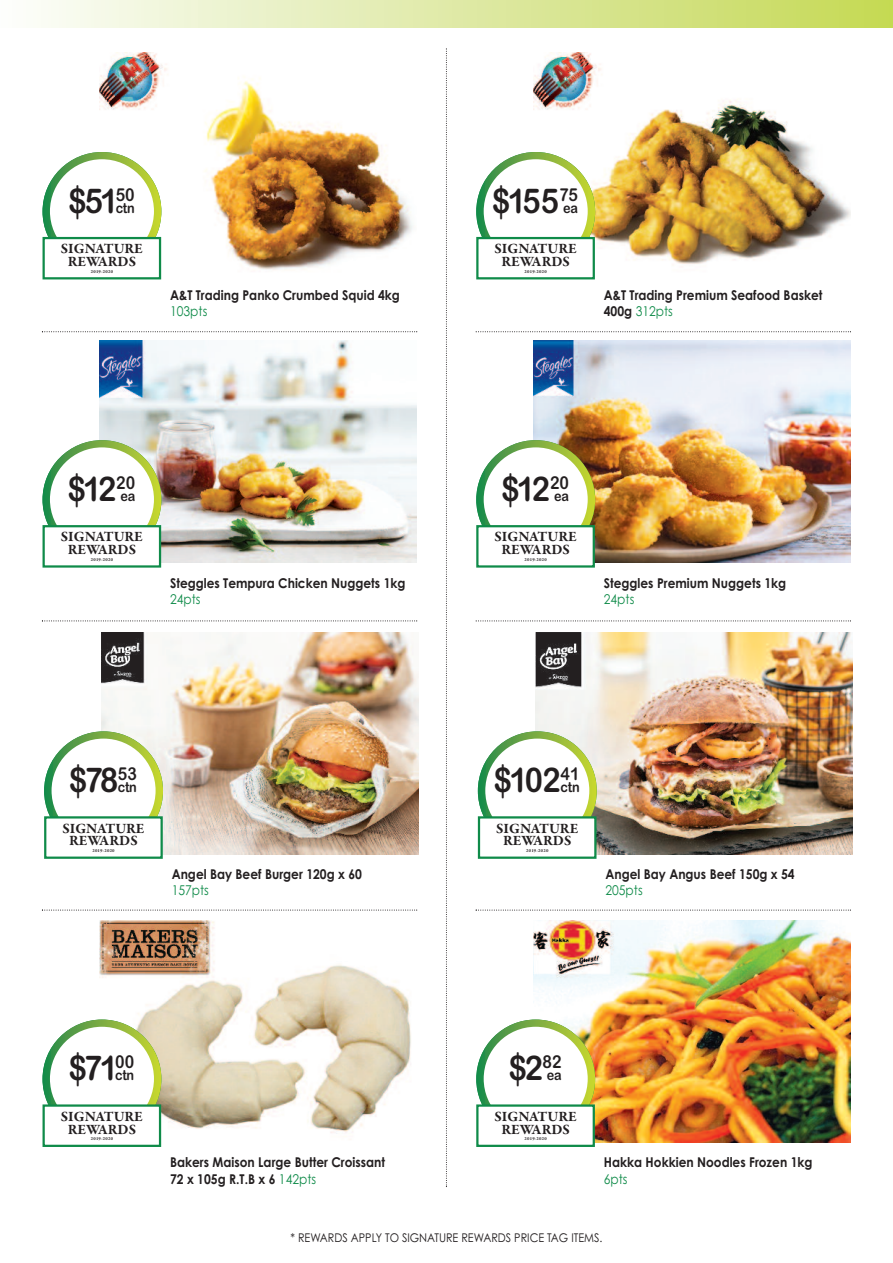
<style>
.page{position:relative;width:893px;height:1263px;background:#fff}
.page>*{position:absolute;margin:0;border:0;box-sizing:border-box;transform-origin:0 0}
.t1{font:34.05px "Arial Rounded MT Bold";letter-spacing:-.09em;color:#231f20;scale:.9 1}
.t2{font:700 14.4px/12.8px "Garamond Premr Pro";color:#231f20;text-align:center}
.t3{font:14.1px "Arial Rounded MT Bold";letter-spacing:-.025em;color:#231f20;scale:.9 1}
.t4{font:700 13.5px/16.2px "Century Gothic";color:#231f20;scale:.9 1}
.t5{font:13.5px "Century Gothic";color:#0f8b49;scale:.9 1}
.t6{font:12px "Century Gothic";color:#231f20;scale:.9 1}
.t7{font:700 4.65px "Garamond Premr Pro";letter-spacing:.05em;color:#231f20}
.s1{font-weight:400;color:#0f8b49}
</style>
<div class="page">
<div style="left:0;top:0;width:893px;height:28px;background:linear-gradient(to right,#fbfdfc,#c4d855)"></div>
<svg style="left:446px;top:48px;width:1px;height:1139px"></svg>
<img style="left:100px;top:53px;width:313px;height:222px">
<svg style="left:43px;top:152px;width:118px;height:119px;background:#76af40"></svg>
<div style="left:50px;top:159px;width:104px;height:104px;background:#fff;border-radius:50%"></div>
<div style="left:45px;top:239px;width:114px;height:38px;background:#fff"></div>
<div style="left:43px;top:237px;width:118px;height:42px;border:2px solid #0f8b49"></div>
<svg style="left:42px;top:331px;width:375px;height:1px"></svg>
<img style="left:534px;top:53px;width:316px;height:211px">
<svg style="left:476px;top:152px;width:119px;height:119px;background:#75af43"></svg>
<div style="left:484px;top:159px;width:104px;height:104px;background:#fff;border-radius:50%"></div>
<div style="left:478px;top:239px;width:115px;height:38px;background:#fff"></div>
<div style="left:476px;top:237px;width:119px;height:42px;border:2px solid #0f8b49"></div>
<svg style="left:476px;top:331px;width:375px;height:1px"></svg>
<img style="left:102px;top:632px;width:316px;height:222px">
<svg style="left:44px;top:731px;width:119px;height:119px;background:#7ab249"></svg>
<div style="left:52px;top:739px;width:104px;height:104px;background:#fff;border-radius:50%"></div>
<div style="left:46px;top:818px;width:115px;height:38px;background:#fff"></div>
<div style="left:44px;top:816px;width:119px;height:43px;border:2px solid #0f8b49"></div>
<svg style="left:42px;top:620px;width:375px;height:1px"></svg>
<img style="left:535px;top:632px;width:317px;height:222px">
<svg style="left:478px;top:731px;width:119px;height:119px;background:#7cb348"></svg>
<div style="left:485px;top:739px;width:104px;height:104px;background:#fff;border-radius:50%"></div>
<div style="left:480px;top:818px;width:114px;height:38px;background:#fff"></div>
<div style="left:478px;top:816px;width:118px;height:43px;border:2px solid #0f8b49"></div>
<svg style="left:476px;top:620px;width:375px;height:1px"></svg>
<img style="left:100px;top:341px;width:317px;height:222px">
<svg style="left:43px;top:440px;width:118px;height:119px;background:#76af41"></svg>
<div style="left:50px;top:447px;width:104px;height:104px;background:#fff;border-radius:50%"></div>
<div style="left:45px;top:527px;width:114px;height:38px;background:#fff"></div>
<div style="left:43px;top:525px;width:118px;height:43px;border:2px solid #0f8b49"></div>
<svg style="left:42px;top:909px;width:375px;height:2px"></svg>
<img style="left:534px;top:341px;width:316px;height:222px">
<svg style="left:476px;top:440px;width:119px;height:119px;background:#75af43"></svg>
<div style="left:484px;top:447px;width:104px;height:104px;background:#fff;border-radius:50%"></div>
<div style="left:478px;top:527px;width:115px;height:38px;background:#fff"></div>
<div style="left:476px;top:525px;width:119px;height:43px;border:2px solid #0f8b49"></div>
<svg style="left:476px;top:909px;width:375px;height:2px"></svg>
<img style="left:100px;top:920px;width:311px;height:222px">
<svg style="left:43px;top:1019px;width:118px;height:119px;background:#79b146"></svg>
<div style="left:50px;top:1027px;width:104px;height:104px;background:#fff;border-radius:50%"></div>
<div style="left:45px;top:1107px;width:114px;height:38px;background:#fff"></div>
<div style="left:43px;top:1104px;width:118px;height:43px;border:2px solid #0f8b49"></div>
<img style="left:534px;top:920px;width:316px;height:222px">
<svg style="left:476px;top:1019px;width:119px;height:119px;background:#7ab249"></svg>
<div style="left:484px;top:1027px;width:104px;height:104px;background:#fff;border-radius:50%"></div>
<div style="left:478px;top:1107px;width:115px;height:38px;background:#fff"></div>
<div style="left:476px;top:1104px;width:119px;height:43px;border:2px solid #0f8b49"></div>
<h1 class="t1" style="left:69px;top:181px;width:75px">$51<sup>50</sup></h1>
<p class="t3" style="left:116px;top:200px;width:23px">ctn</p>
<h1 class="t1" style="left:492px;top:181px;width:97px">$155<sup>75</sup></h1>
<p class="t3" style="left:563px;top:200px;width:18px">ea</p>
<p class="t2" style="left:61px;top:244px;width:84px">SIGNATURE<br>REWARDS</p>
<p class="t7" style="left:91px;top:270px;width:24px">2019-2020</p>
<p class="t2" style="left:495px;top:244px;width:84px">SIGNATURE<br>REWARDS</p>
<p class="t7" style="left:525px;top:270px;width:24px">2019-2020</p>
<p class="t4" style="left:170px;top:287px;width:257px">A&amp;T Trading Panko Crumbed Squid 4kg</p>
<p class="t5" style="left:170px;top:304px;width:43px">103pts</p>
<p class="t4" style="left:604px;top:287px;width:244px">A&amp;T Trading Premium Seafood Basket<br>400g <span class="s1">312pts</span></p>
<h1 class="t1" style="left:68px;top:469px;width:77px">$12<sup>20</sup></h1>
<p class="t3" style="left:121px;top:488px;width:18px">ea</p>
<h1 class="t1" style="left:501px;top:469px;width:77px">$12<sup>20</sup></h1>
<p class="t3" style="left:554px;top:488px;width:18px">ea</p>
<p class="t2" style="left:61px;top:532px;width:84px">SIGNATURE<br>REWARDS</p>
<p class="t7" style="left:91px;top:558px;width:24px">2019-2020</p>
<p class="t2" style="left:495px;top:532px;width:84px">SIGNATURE<br>REWARDS</p>
<p class="t7" style="left:525px;top:558px;width:24px">2019-2020</p>
<p class="t4" style="left:170px;top:575px;width:263px">Steggles Tempura Chicken Nuggets 1kg</p>
<p class="t5" style="left:170px;top:592px;width:35px">24pts</p>
<p class="t4" style="left:604px;top:575px;width:204px">Steggles Premium Nuggets 1kg</p>
<p class="t5" style="left:604px;top:592px;width:35px">24pts</p>
<h1 class="t1" style="left:69px;top:760px;width:77px">$78<sup>53</sup></h1>
<p class="t3" style="left:118px;top:779px;width:23px">ctn</p>
<h1 class="t1" style="left:494px;top:760px;width:97px">$102<sup>41</sup></h1>
<p class="t3" style="left:561px;top:779px;width:23px">ctn</p>
<p class="t2" style="left:62px;top:823px;width:84px">SIGNATURE<br>REWARDS</p>
<p class="t7" style="left:92px;top:849px;width:24px">2019-2020</p>
<p class="t2" style="left:496px;top:823px;width:84px">SIGNATURE<br>REWARDS</p>
<p class="t7" style="left:526px;top:849px;width:24px">2019-2020</p>
<p class="t4" style="left:172px;top:866px;width:213px">Angel Bay Beef Burger 120g x 60</p>
<p class="t5" style="left:172px;top:883px;width:43px">157pts</p>
<p class="t4" style="left:605px;top:866px;width:212px">Angel Bay Angus Beef 150g x 54</p>
<p class="t5" style="left:605px;top:883px;width:43px">205pts</p>
<h1 class="t1" style="left:69px;top:1048px;width:74px">$71<sup>00</sup></h1>
<p class="t3" style="left:115px;top:1067px;width:23px">ctn</p>
<h1 class="t1" style="left:509px;top:1048px;width:60px">$2<sup>82</sup></h1>
<p class="t3" style="left:547px;top:1067px;width:18px">ea</p>
<p class="t2" style="left:61px;top:1111px;width:84px">SIGNATURE<br>REWARDS</p>
<p class="t7" style="left:91px;top:1137px;width:24px">2019-2020</p>
<p class="t2" style="left:495px;top:1111px;width:84px">SIGNATURE<br>REWARDS</p>
<p class="t7" style="left:525px;top:1137px;width:24px">2019-2020</p>
<p class="t4" style="left:170px;top:1155px;width:240px">Bakers Maison Large Butter Croissant<br>72 x 105g R.T.B x 6 <span class="s1">142pts</span></p>
<p class="t4" style="left:604px;top:1155px;width:233px">Hakka Hokkien Noodles Frozen 1kg</p>
<p class="t5" style="left:604px;top:1171px;width:28px">6pts</p>
<p class="t6" style="left:290px;top:1231px;width:348px">* REWARDS APPLY TO SIGNATURE REWARDS PRICE TAG ITEMS.</p>
</div>
